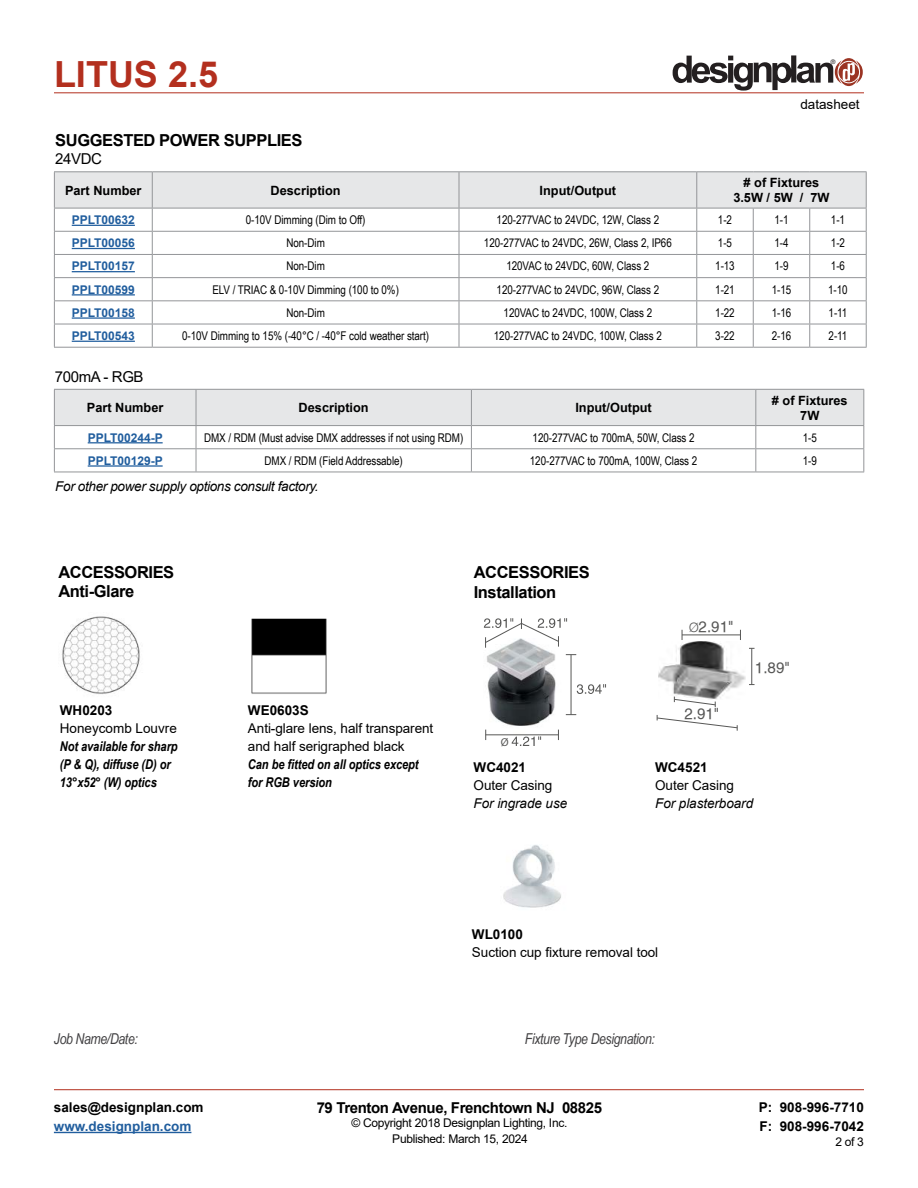
<style>
.page{position:relative;width:918px;height:1188px;background:#fff}
.page>*{position:absolute;margin:0;border:0;box-sizing:border-box;transform-origin:0 0}
.t1{font:700 36px "Arial";color:#b32f1e}
.t2{font:700 16.5px/19.8px "Arial";letter-spacing:-.025em;color:#000}
.t3{font:15.15px "Helvetica";color:#575756}
.t4{font:italic 15px "Arial Narrow";letter-spacing:-.025em;color:#414042}
.t5{font:700 15px "Arial";letter-spacing:-.025em;color:#000}
.t6{font:15px "Arial";letter-spacing:-.025em;color:#000}
.t7{font:13.5px/18px "Arial";letter-spacing:-.005em;color:#000}
.t8{font:italic 700 13.5px/18px "Arial Narrow";letter-spacing:-.005em;color:#000}
.t9{font:700 13.5px/19.5px "Arial";color:#000}
.t10{font:italic 13.5px "Arial";letter-spacing:-.025em;color:#000}
.t11{font:italic 13.5px "Arial";letter-spacing:-.005em;color:#000}
.t12{font:700 13.5px "Arial";color:#215e9e}
.t13{font:700 12.75px/15px "Arial";color:#000;text-align:center}
.t14{font:12px "Arial Narrow";letter-spacing:-.005em;color:#000}
.t15{font:700 12px "Arial";color:#215e9e}
.t16{font:12px "Arial";letter-spacing:-.025em;color:#000}
.t17{font:300 11.4px "Helvetica Neue";color:#575756}
.t18{font:6.3px "Helvetica";color:#231f20}
.s1{font-family:"Helvetica Neue";font-weight:300;font-size:13.05px}
</style>
<div class="page">
<hr style="left:54px;top:93px;width:810px;height:1px;background:#b32f1e">
<hr style="left:54px;top:1089px;width:810px;height:1px;background:#b32f1e">
<hr style="left:54px;top:1132px;width:137px;height:1px;background:#215e9e">
<svg style="left:673px;top:55px;width:190px;height:36px"></svg>
<img style="left:62px;top:616px;width:78px;height:78px">
<img style="left:251px;top:618px;width:76px;height:76px">
<img style="left:483px;top:627px;width:94px;height:111px">
<hr style="left:571px;top:655px;width:1px;height:60px;background:#575756">
<hr style="left:486px;top:735px;width:72px;height:1px;background:#575756">
<svg style="left:484px;top:618px;width:83px;height:30px"></svg>
<svg style="left:577px;top:684px;width:29px;height:10px"></svg>
<svg style="left:512px;top:736px;width:29px;height:10px"></svg>
<img style="left:503px;top:845px;width:58px;height:63px">
<hr style="left:54px;top:171px;width:98px;height:1px;background:#939598">
<hr style="left:152px;top:171px;width:307px;height:1px;background:#939598">
<hr style="left:459px;top:171px;width:238px;height:1px;background:#939598">
<hr style="left:697px;top:171px;width:56px;height:1px;background:#939598">
<hr style="left:753px;top:171px;width:57px;height:1px;background:#939598">
<hr style="left:810px;top:171px;width:57px;height:1px;background:#939598">
<hr style="left:152px;top:347px;width:307px;height:1px;background:#939598">
<hr style="left:459px;top:347px;width:238px;height:1px;background:#939598">
<hr style="left:697px;top:347px;width:56px;height:1px;background:#939598">
<hr style="left:753px;top:347px;width:57px;height:1px;background:#939598">
<hr style="left:810px;top:347px;width:57px;height:1px;background:#939598">
<svg style="left:54px;top:172px;width:813px;height:175px"></svg>
<hr style="left:54px;top:347px;width:98px;height:1px;background:#939598">
<hr style="left:72px;top:225px;width:63px;height:1px;background:#215e9e">
<hr style="left:72px;top:248px;width:63px;height:1px;background:#215e9e">
<hr style="left:72px;top:271px;width:63px;height:1px;background:#215e9e">
<hr style="left:72px;top:294px;width:63px;height:2px;background:#215e9e">
<hr style="left:72px;top:317px;width:63px;height:2px;background:#215e9e">
<hr style="left:72px;top:341px;width:63px;height:1px;background:#215e9e">
<hr style="left:196px;top:472px;width:275px;height:1px;background:#939598">
<hr style="left:471px;top:472px;width:285px;height:1px;background:#939598">
<hr style="left:54px;top:472px;width:142px;height:1px;background:#939598">
<svg style="left:54px;top:389px;width:810px;height:83px"></svg>
<hr style="left:756px;top:472px;width:108px;height:1px;background:#939598">
<hr style="left:88px;top:442px;width:75px;height:1px;background:#215e9e">
<hr style="left:88px;top:465px;width:75px;height:2px;background:#215e9e">
<img style="left:658px;top:642px;width:87px;height:58px">
<svg style="left:674px;top:697px;width:42px;height:10px"></svg>
<hr style="left:751px;top:648px;width:1px;height:37px;background:#575756">
<hr style="left:682px;top:635px;width:58px;height:1px;background:#575756">
<svg style="left:656px;top:715px;width:82px;height:16px"></svg>
<h1 class="t1" style="left:54px;top:49px;width:166px">LITUS 2.5</h1>
<p class="t18" style="left:831px;top:58px;width:6px">®</p>
<p class="t7" style="left:800px;top:96px;width:61px">datasheet</p>
<h2 class="t2" style="left:55px;top:130px;width:249px">SUGGESTED POWER SUPPLIES</h2>
<p class="t6" style="left:55px;top:148px;width:48px">24VDC</p>
<p class="t13" style="left:65px;top:183px;width:78px">Part Number</p>
<p class="t13" style="left:271px;top:183px;width:72px">Description</p>
<p class="t13" style="left:540px;top:183px;width:78px">Input/Output</p>
<p class="t13" style="left:733px;top:175px;width:98px"># of Fixtures<br>3.5W / 5W / 7W</p>
<p class="t15" style="left:72px;top:211px;width:65px">PPLT00632</p>
<p class="t14" style="left:246px;top:211px;width:121px">0-10V Dimming (Dim to Off)</p>
<p class="t14" style="left:497px;top:211px;width:164px">120-277VAC to 24VDC, 12W, Class 2</p>
<p class="t14" style="left:718px;top:211px;width:16px">1-2</p>
<p class="t14" style="left:774px;top:211px;width:16px">1-1</p>
<p class="t14" style="left:831px;top:211px;width:16px">1-1</p>
<p class="t15" style="left:72px;top:235px;width:65px">PPLT00056</p>
<p class="t14" style="left:286px;top:234px;width:40px">Non-Dim</p>
<p class="t14" style="left:484px;top:234px;width:189px">120-277VAC to 24VDC, 26W, Class 2, IP66</p>
<p class="t14" style="left:718px;top:234px;width:16px">1-5</p>
<p class="t14" style="left:774px;top:234px;width:16px">1-4</p>
<p class="t14" style="left:831px;top:234px;width:16px">1-2</p>
<p class="t15" style="left:72px;top:258px;width:65px">PPLT00157</p>
<p class="t14" style="left:286px;top:257px;width:40px">Non-Dim</p>
<p class="t14" style="left:506px;top:257px;width:145px">120VAC to 24VDC, 60W, Class 2</p>
<p class="t14" style="left:715px;top:257px;width:21px">1-13</p>
<p class="t14" style="left:774px;top:257px;width:16px">1-9</p>
<p class="t14" style="left:831px;top:257px;width:16px">1-6</p>
<p class="t15" style="left:72px;top:281px;width:65px">PPLT00599</p>
<p class="t14" style="left:212px;top:281px;width:188px">ELV / TRIAC &amp; 0-10V Dimming (100 to 0%)</p>
<p class="t14" style="left:497px;top:281px;width:164px">120-277VAC to 24VDC, 96W, Class 2</p>
<p class="t14" style="left:715px;top:281px;width:21px">1-21</p>
<p class="t14" style="left:772px;top:281px;width:21px">1-15</p>
<p class="t14" style="left:828px;top:281px;width:21px">1-10</p>
<p class="t15" style="left:72px;top:304px;width:65px">PPLT00158</p>
<p class="t14" style="left:286px;top:304px;width:40px">Non-Dim</p>
<p class="t14" style="left:504px;top:304px;width:150px">120VAC to 24VDC, 100W, Class 2</p>
<p class="t14" style="left:715px;top:304px;width:21px">1-22</p>
<p class="t14" style="left:772px;top:304px;width:21px">1-16</p>
<p class="t14" style="left:829px;top:304px;width:20px">1-11</p>
<p class="t15" style="left:72px;top:327px;width:65px">PPLT00543</p>
<p class="t14" style="left:182px;top:327px;width:248px">0-10V Dimming to 15% (-40°C / -40°F cold weather start)</p>
<p class="t14" style="left:494px;top:327px;width:169px">120-277VAC to 24VDC, 100W, Class 2</p>
<p class="t14" style="left:715px;top:327px;width:21px">3-22</p>
<p class="t14" style="left:772px;top:327px;width:21px">2-16</p>
<p class="t14" style="left:829px;top:327px;width:20px">2-11</p>
<p class="t6" style="left:55px;top:366px;width:90px">700mA - RGB</p>
<p class="t13" style="left:87px;top:400px;width:78px">Part Number</p>
<p class="t13" style="left:299px;top:400px;width:72px">Description</p>
<p class="t13" style="left:575px;top:400px;width:78px">Input/Output</p>
<p class="t13" style="left:772px;top:393px;width:77px"># of Fixtures<br>7W</p>
<p class="t15" style="left:88px;top:429px;width:77px">PPLT00244-P</p>
<p class="t14" style="left:204px;top:429px;width:261px">DMX / RDM (Must advise DMX addresses if not using RDM)</p>
<p class="t14" style="left:533px;top:429px;width:163px">120-277VAC to 700mA, 50W, Class 2</p>
<p class="t14" style="left:803px;top:429px;width:16px">1-5</p>
<p class="t15" style="left:88px;top:452px;width:77px">PPLT00129-P</p>
<p class="t14" style="left:265px;top:452px;width:140px">DMX / RDM (Field Addressable)</p>
<p class="t14" style="left:530px;top:452px;width:169px">120-277VAC to 700mA, 100W, Class 2</p>
<p class="t14" style="left:803px;top:452px;width:16px">1-9</p>
<p class="t10" style="left:55px;top:478px;width:265px">For other power supply options consult factory.</p>
<h2 class="t2" style="left:58px;top:562px;width:117px">ACCESSORIES<br>Anti-Glare</h2>
<h2 class="t2" style="left:474px;top:562px;width:117px">ACCESSORIES<br>Installation</h2>
<p class="t9" style="left:60px;top:700px;width:54px">WH0203</p>
<p class="t7" style="left:60px;top:719px;width:119px">Honeycomb Louvre</p>
<p class="t8" style="left:60px;top:736px;width:119px">Not available for sharp (P &amp; Q), diffuse (D) or<br>13°x52° (W) optics</p>
<p class="t9" style="left:248px;top:700px;width:62px">WE0603S</p>
<p class="t7" style="left:248px;top:719px;width:187px">Anti-glare lens, half transparent and half serigraphed black</p>
<p class="t8" style="left:248px;top:754px;width:172px">Can be fitted on all optics except for RGB version</p>
<p class="t17" style="left:501px;top:735px;width:9px">Ø</p>
<p class="t9" style="left:474px;top:757px;width:54px">WC4021</p>
<p class="t7" style="left:474px;top:776px;width:80px">Outer Casing</p>
<p class="t11" style="left:474px;top:794px;width:95px">For ingrade use</p>
<p class="t3" style="left:689px;top:618px;width:46px"><span class="s1">Ø</span>2.91"</p>
<p class="t3" style="left:684px;top:705px;width:36px">2.91"</p>
<p class="t3" style="left:755px;top:659px;width:36px">1.89"</p>
<p class="t9" style="left:655px;top:757px;width:54px">WC4521</p>
<p class="t7" style="left:655px;top:776px;width:80px">Outer Casing</p>
<p class="t11" style="left:655px;top:794px;width:100px">For plasterboard</p>
<p class="t9" style="left:472px;top:924px;width:53px">WL0100</p>
<p class="t7" style="left:472px;top:943px;width:188px">Suction cup fixture removal tool</p>
<p class="t4" style="left:54px;top:1028px;width:85px">Job Name/Date:</p>
<p class="t4" style="left:525px;top:1029px;width:132px">Fixture Type Designation:</p>
<p class="t9" style="left:54px;top:1097px;width:151px">sales@designplan.com</p>
<p class="t12" style="left:54px;top:1117px;width:139px">www.designplan.com</p>
<p class="t5" style="left:317px;top:1097px;width:287px">79 Trenton Avenue, Frenchtown NJ 08825</p>
<p class="t16" style="left:351px;top:1115px;width:217px">© Copyright 2018 Designplan Lighting, Inc.</p>
<p class="t9" style="left:759px;top:1097px;width:107px">P: 908-996-7710<br>F: 908-996-7042</p>
<p class="t16" style="left:392px;top:1130px;width:137px">Published: March 15, 2024</p>
<p class="t16" style="left:835px;top:1133px;width:30px">2 of 3</p>
</div>
